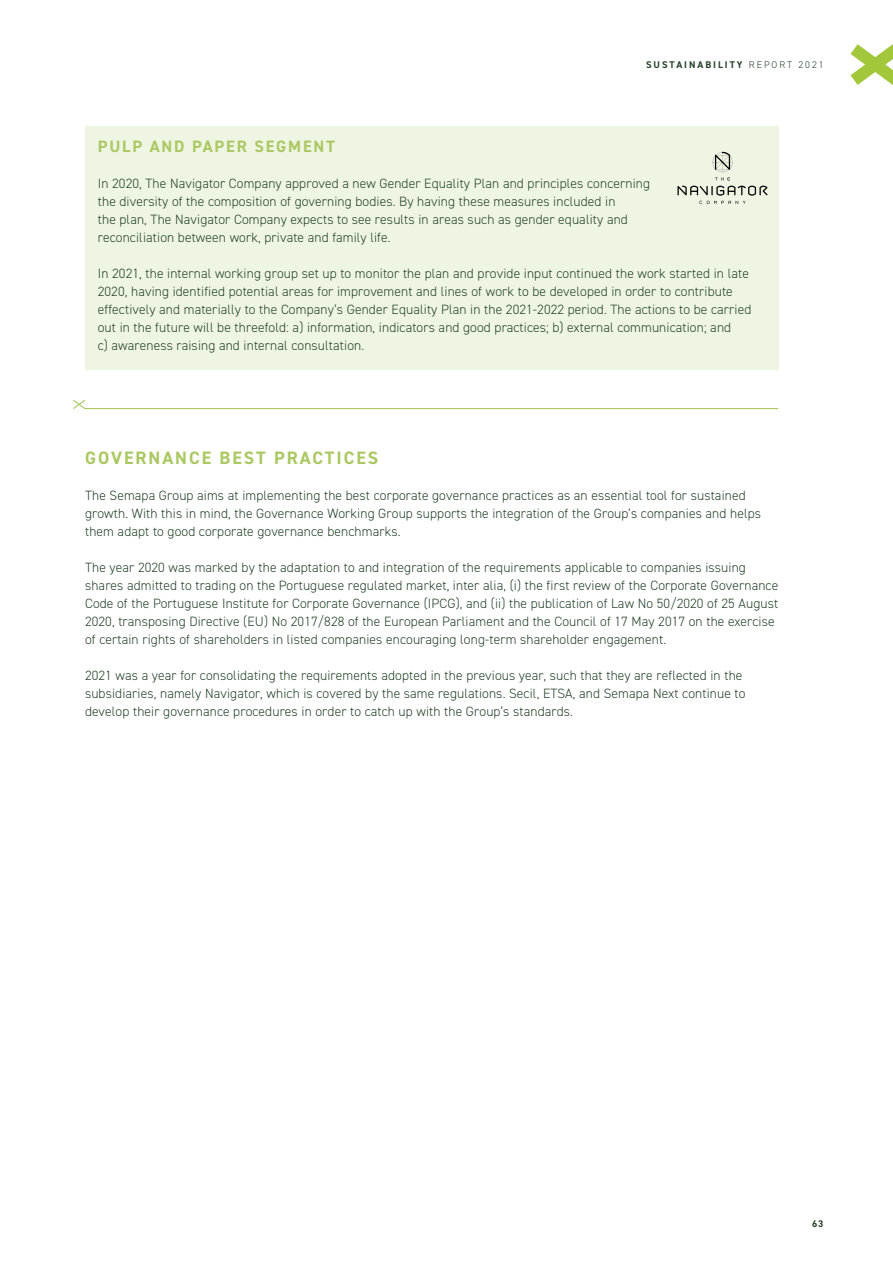
<style>
.page{position:relative;width:893px;height:1263px;background:#fff}
.page>*{position:absolute;margin:0;border:0;box-sizing:border-box;transform-origin:0 0}
.t1{font:700 18px "DIN2014";letter-spacing:.11em;color:#abc862}
.t2{font:700 16.5px "DIN2014";letter-spacing:.11em;color:#abc862}
.t3{font:300 13.5px/18px "DIN2014";letter-spacing:.01em;color:#254429}
.t4{font:700 9.75px "DIN2014";letter-spacing:.2em;color:#254429}
.s1{font-weight:300}
</style>
<div class="page">
<svg style="left:850px;top:44px;width:43px;height:41px"></svg>
<div style="left:85px;top:126px;width:693px;height:42px;background:#eff5e3"></div>
<div style="left:85px;top:160px;width:693px;height:102px;background:#eff5e3"></div>
<div style="left:85px;top:250px;width:693px;height:120px;background:#eff5e3"></div>
<svg style="left:677px;top:151px;width:91px;height:53px"></svg>
<svg style="left:73px;top:399px;width:706px;height:11px"></svg>
<p class="t4" style="left:646px;top:58px;width:179px">SUSTAINABILITY <span class="s1">REPORT 2021</span></p>
<p class="t2" style="left:98px;top:135px;width:239px">PULP AND PAPER SEGMENT</p>
<p class="t3" style="left:98px;top:174px;width:554px">In 2020, The Navigator Company approved a new Gender Equality Plan and principles concerning the diversity of the composition of governing bodies. By having these measures included in<br>the plan, The Navigator Company expects to see results in areas such as gender equality and reconciliation between work, private and family life.</p>
<p class="t3" style="left:98px;top:264px;width:655px">In 2021, the internal working group set up to monitor the plan and provide input continued the work started in late 2020, having identified potential areas for improvement and lines of work to be developed in order to contribute effectively and materially to the Company’s Gender Equality Plan in the 2021-2022 period. The actions to be carried out in the future will be threefold: a) information, indicators and good practices; b) external communication; and<br>c) awareness raising and internal consultation.</p>
<h1 class="t1" style="left:85px;top:446px;width:295px">GOVERNANCE BEST PRACTICES</h1>
<p class="t3" style="left:85px;top:486px;width:677px">The Semapa Group aims at implementing the best corporate governance practices as an essential tool for sustained growth. With this in mind, the Governance Working Group supports the integration of the Group’s companies and helps them adapt to good corporate governance benchmarks.</p>
<p class="t3" style="left:85px;top:558px;width:695px">The year 2020 was marked by the adaptation to and integration of the requirements applicable to companies issuing shares admitted to trading on the Portuguese regulated market, inter alia, (i) the first review of the Corporate Governance Code of the Portuguese Institute for Corporate Governance (IPCG), and (ii) the publication of Law No 50/2020 of 25 August 2020, transposing Directive (EU) No 2017/828 of the European Parliament and the Council of 17 May 2017 on the exercise of certain rights of shareholders in listed companies encouraging long-term shareholder engagement.</p>
<p class="t3" style="left:85px;top:666px;width:662px">2021 was a year for consolidating the requirements adopted in the previous year, such that they are reflected in the subsidiaries, namely Navigator, which is covered by the same regulations. Secil, ETSA, and Semapa Next continue to develop their governance procedures in order to catch up with the Group’s standards.</p>
<p class="t4" style="left:812px;top:1217px;width:13px">63</p>
</div>
